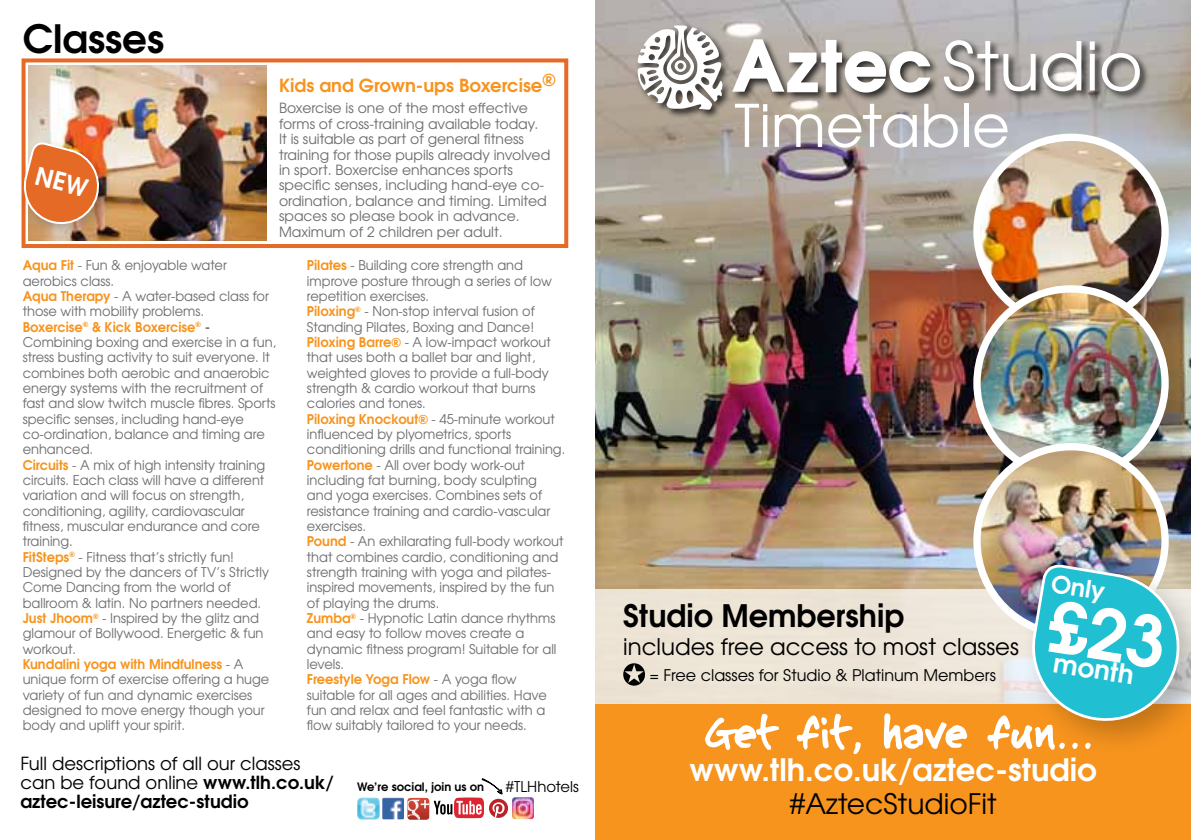
<style>
.page{position:relative;width:1191px;height:840px;background:#fff}
.page>*{position:absolute;margin:0;border:0;box-sizing:border-box;transform-origin:0 0}
.t1{font:58.4px "Te X Gyre Adventor";color:#fff}
.t2{font:700 38.8px "Te X Gyre Adventor";color:#000}
.t3{font:700 30.8px "Te X Gyre Adventor";color:#fff}
.t4{font:700 30.8px "Te X Gyre Adventor";color:#000}
.t5{font:28.2px "Te X Gyre Adventor";color:#000}
.t6{font:700 26.2px "Te X Gyre Adventor";color:#fff}
.t7{font:700 24px "Te X Gyre Adventor";color:#fff}
.t8{font:22.8px "Te X Gyre Adventor";color:#000}
.t9{font:18px/19px "Te X Gyre Adventor";color:#000}
.t10{font:700 18px "Te X Gyre Adventor";color:#f7941e}
.t11{font:16px "Te X Gyre Adventor";color:#000}
.t12{font:14.8px "Te X Gyre Adventor";color:#000}
.t13{font:14px/15.4px "Te X Gyre Adventor";color:#6d6e71}
.t14{font:13.4px/15.4px "Te X Gyre Adventor";color:#6d6e71}
.t15{font:700 11.6px "Te X Gyre Adventor";color:#000}
.s1{font-weight:700;color:#f7941e}
.s2{font-weight:700}
</style>
<div class="page">
<img style="left:595px;top:0;width:596px;height:588px">
<div style="left:595px;top:702px;width:596px;height:137px;background:#f7941e"></div>
<div style="left:635px;top:24px;width:514px;height:95px;background:#000;opacity:.75"></div>
<svg style="left:637px;top:25px;width:85px;height:85px"></svg>
<svg style="left:943px;top:40px;width:92px;height:51px"></svg>
<svg style="left:1042px;top:41px;width:39px;height:50px"></svg>
<div style="left:1089px;top:54px;width:5px;height:36px;background:#fff"></div>
<div style="left:1089px;top:41px;width:5px;height:9px;background:#fff"></div>
<svg style="left:1101px;top:53px;width:38px;height:38px"></svg>
<svg style="left:731px;top:38px;width:200px;height:55px"></svg>
<img style="left:980px;top:137px;width:185px;height:188px">
<div style="left:973px;top:134px;width:195px;height:195px;border:7px solid #fff;border-radius:50%"></div>
<div style="left:595px;top:588px;width:596px;height:114px;background:#ece4d5"></div>
<svg style="left:623px;top:663px;width:22px;height:22px"></svg>
<img style="left:977px;top:289px;width:188px;height:188px;border-radius:94px">
<div style="left:973px;top:285px;width:195px;height:195px;border:7px solid #fff;border-radius:50%"></div>
<img style="left:977px;top:446px;width:188px;height:116px">
<div style="left:973px;top:443px;width:195px;height:195px;border:7px solid #fff;border-radius:50%"></div>
<div style="left:1019px;top:552px;width:172px;height:205px;background:#000;opacity:.22"></div>
<img style="left:357px;top:797px;width:23px;height:22px">
<img style="left:382px;top:797px;width:22px;height:22px">
<svg style="left:407px;top:778px;width:101px;height:41px"></svg>
<img style="left:512px;top:797px;width:22px;height:21px">
<div style="left:22px;top:58px;width:546px;height:190px;border:4px solid #e46a26"></div>
<img style="left:28px;top:65px;width:238px;height:175px">
<div style="left:18px;top:137px;width:99px;height:105px;background:#000;opacity:.22"></div>
<svg style="left:705px;top:562px;width:481px;height:191px"></svg>
<svg style="left:21px;top:141px;width:81px;height:86px;background:#df7d46"></svg>
<h2 class="t2" style="left:23px;top:5px;width:143px">Classes</h2>
<h3 class="t10" style="left:279px;top:70px;width:278px">Kids and Grown-ups Boxercise®</h3>
<p class="t13" style="left:279px;top:99px;width:273px">Boxercise is one of the most effective forms of cross-training available today.<br>It is suitable as part of general fitness training for those pupils already involved in sport. Boxercise enhances sports specific senses, including hand-eye co&shy;ordination, balance and timing. Limited spaces so please book in advance.<br>Maximum of 2 children per adult.</p>
<p class="t14" style="left:23px;top:257px;width:255px"><span class="s1">Aqua Fit</span> - Fun &amp; enjoyable water aerobics class.<br><span class="s1">Aqua Therapy</span> - A water-based class for those with mobility problems.<br><span class="s1">Boxercise</span><sup>®</sup> <span class="s1">&amp; Kick Boxercise</span><sup>®</sup> <span class="s2">- </span>Combining boxing and exercise in a fun, stress busting activity to suit everyone. It combines both aerobic and anaerobic energy systems with the recruitment of fast and slow twitch muscle fibres. Sports specific senses, including hand-eye co-ordination, balance and timing are enhanced.<br><span class="s1">Circuits</span> - A mix of high intensity training circuits. Each class will have a different variation and will focus on strength, conditioning, agility, cardiovascular fitness, muscular endurance and core training.<br><span class="s1">FitSteps</span><sup>®</sup> - Fitness that’s strictly fun!<br>Designed by the dancers of TV’s Strictly Come Dancing from the world of ballroom &amp; latin. No partners needed.<br><span class="s1">Just Jhoom</span><sup>®</sup> - Inspired by the glitz and glamour of Bollywood. Energetic &amp; fun workout.<br><span class="s1">Kundalini yoga with Mindfulness</span> - A unique form of exercise offering a huge variety of fun and dynamic exercises designed to move energy though your body and uplift your spirit.</p>
<p class="t14" style="left:307px;top:257px;width:260px"><span class="s1">Pilates</span> - Building core strength and improve posture through a series of low repetition exercises.<br><span class="s1">Piloxing</span><sup>®</sup> - Non-stop interval fusion of Standing Pilates, Boxing and Dance!<br><span class="s1">Piloxing Barre®</span> - A low-impact workout that uses both a ballet bar and light, weighted gloves to provide a full-body strength &amp; cardio workout that burns calories and tones.<br><span class="s1">Piloxing Knockout®</span> - 45-minute workout influenced by plyometrics, sports conditioning drills and functional training.<br><span class="s1">Powertone</span> - All over body work-out including fat burning, body sculpting and yoga exercises. Combines sets of resistance training and cardio-vascular exercises.<br><span class="s1">Pound</span> - An exhilarating full-body workout that combines cardio, conditioning and strength training with yoga and pilates&shy;inspired movements, inspired by the fun of playing the drums.<br><span class="s1">Zumba</span><sup>®</sup> - Hypnotic Latin dance rhythms and easy to follow moves create a dynamic fitness program! Suitable for all levels.<br><span class="s1">Freestyle Yoga Flow</span> - A yoga flow suitable for all ages and abilities. Have fun and relax and feel fantastic with a flow suitably tailored to your needs.</p>
<h3 class="t9" style="left:20px;top:752px;width:315px">Full descriptions of all our classes can be found online <span class="s2">www.tlh.co.uk/ aztec-leisure/aztec-studio</span></h3>
<p class="t15" style="left:357px;top:776px;width:128px">We’re social, join us on</p>
<p class="t12" style="left:506px;top:774px;width:74px">#TLHhotels</p>
<h1 class="t1" style="left:734px;top:79px;width:277px">Timetable</h1>
<h3 class="t4" style="left:623px;top:589px;width:282px">Studio Membership</h3>
<h3 class="t8" style="left:623px;top:628px;width:397px">includes free access to most classes</h3>
<p class="t11" style="left:649px;top:661px;width:348px">= Free classes for Studio &amp; Platinum Members</p>
<h3 class="t7" style="left:1054px;top:562px;width:56px;rotate:9deg">Only</h3>
<h3 class="t6" style="left:1057px;top:639px;width:83px;rotate:9deg">month</h3>
<h3 class="t3" style="left:689px;top:742px;width:409px">www.tlh.co.uk/aztec-studio</h3>
<h3 class="t5" style="left:789px;top:780px;width:208px">#AztecStudioFit</h3>
</div>
